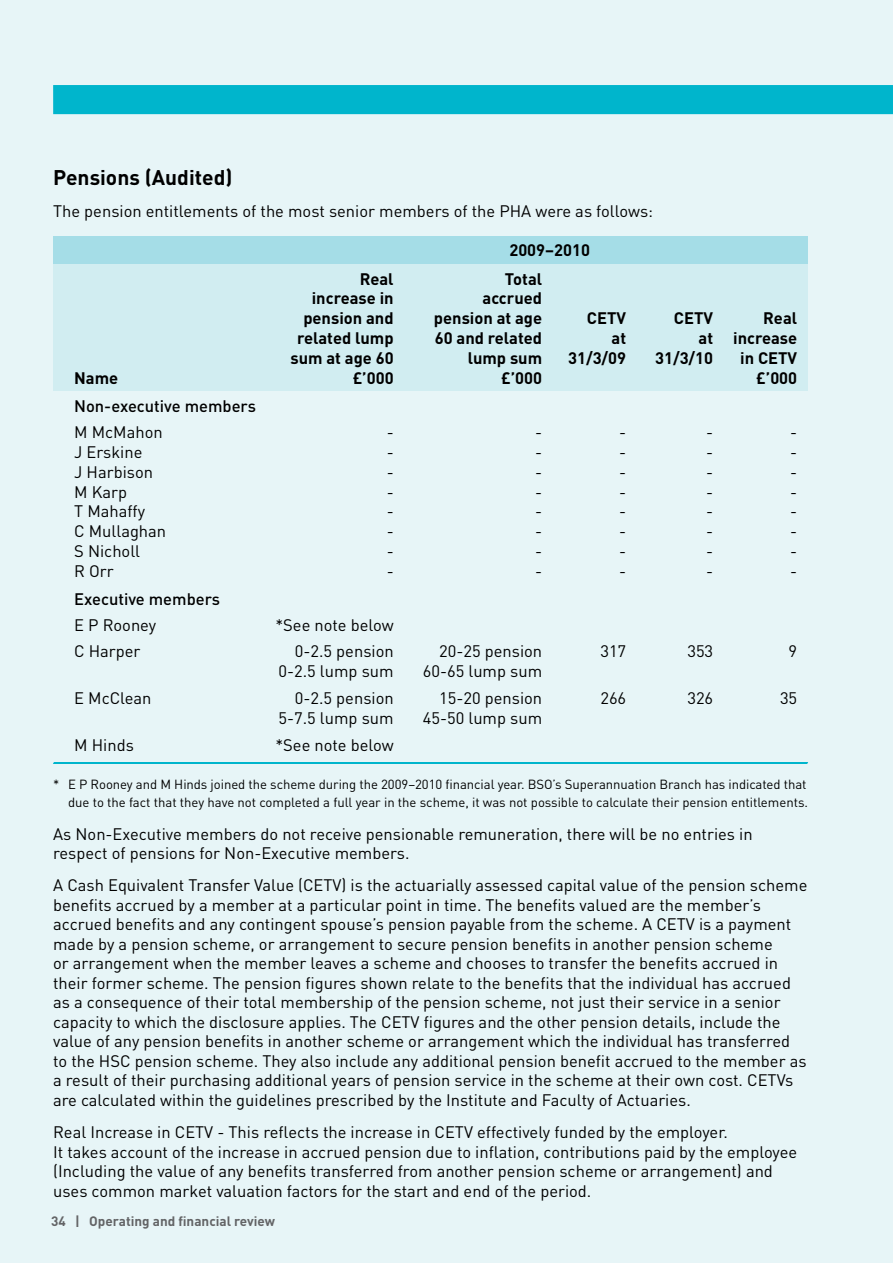
<style>
.page{position:relative;width:893px;height:1263px;background:#e7f5f7}
.page>*{position:absolute;margin:0;border:0;box-sizing:border-box;transform-origin:0 0}
.t1{font:700 21px "DIN";color:#000}
.t2{font:16.5px/19.5px "DIN";color:#000}
.t3{font:700 16.5px "DIN";color:#000}
.t4{font:500 16.5px "DIN";color:#000}
.t5{font:700 13.5px "DIN";color:#636466}
.t6{font:13.2px/18px "DIN";letter-spacing:-.005em;color:#000;text-align:right}
</style>
<div class="page">
<div style="left:53px;top:236px;width:755px;height:141px;background:#a5dde7"></div>
<div style="left:53px;top:264px;width:755px;height:127px;background:#d1edf1"></div>
<div style="left:53px;top:85px;width:840px;height:29px;background:#00b5cc"></div>
<hr style="left:53px;top:762px;width:755px;height:2px;background:#00b5cc">
<p class="t1" style="left:53px;top:163px;width:181px">Pensions (Audited)</p>
<p class="t2" style="left:53px;top:201px;width:601px">The pension entitlements of the most senior members of the PHA were as follows:</p>
<p class="t3" style="left:509px;top:240px;width:82px">2009–2010</p>
<p class="t3" style="left:360px;top:268px;width:36px">Real</p>
<p class="t3" style="left:505px;top:268px;width:39px">Total</p>
<p class="t3" style="left:312px;top:288px;width:83px">increase in</p>
<p class="t3" style="left:483px;top:288px;width:61px">accrued</p>
<p class="t3" style="left:303px;top:307px;width:92px">pension and</p>
<p class="t3" style="left:434px;top:307px;width:110px">pension at age</p>
<p class="t3" style="left:587px;top:307px;width:41px">CETV</p>
<p class="t3" style="left:674px;top:307px;width:41px">CETV</p>
<p class="t3" style="left:763px;top:307px;width:36px">Real</p>
<p class="t3" style="left:297px;top:327px;width:98px">related lump</p>
<p class="t3" style="left:435px;top:327px;width:109px">60 and related</p>
<p class="t3" style="left:612px;top:327px;width:16px">at</p>
<p class="t3" style="left:699px;top:327px;width:100px">at increase</p>
<p class="t3" style="left:290px;top:347px;width:105px">sum at age 60</p>
<p class="t3" style="left:468px;top:347px;width:76px">lump sum</p>
<p class="t3" style="left:568px;top:347px;width:60px">31/3/09</p>
<p class="t3" style="left:655px;top:347px;width:60px">31/3/10</p>
<p class="t3" style="left:740px;top:347px;width:59px">in CETV</p>
<p class="t3" style="left:74px;top:367px;width:46px">Name</p>
<p class="t3" style="left:353px;top:367px;width:42px">£’000</p>
<p class="t3" style="left:501px;top:367px;width:42px">£’000</p>
<p class="t3" style="left:756px;top:367px;width:42px">£’000</p>
<p class="t4" style="left:74px;top:395px;width:183px">Non-executive members</p>
<p class="t2" style="left:74px;top:422px;width:90px">M McMahon</p>
<p class="t2" style="left:387px;top:422px;width:9px">-</p>
<p class="t2" style="left:535px;top:422px;width:9px">-</p>
<p class="t2" style="left:619px;top:422px;width:9px">-</p>
<p class="t2" style="left:706px;top:422px;width:9px">-</p>
<p class="t2" style="left:790px;top:422px;width:9px">-</p>
<p class="t2" style="left:74px;top:442px;width:70px">J Erskine</p>
<p class="t2" style="left:387px;top:442px;width:9px">-</p>
<p class="t2" style="left:535px;top:442px;width:9px">-</p>
<p class="t2" style="left:619px;top:442px;width:9px">-</p>
<p class="t2" style="left:706px;top:442px;width:9px">-</p>
<p class="t2" style="left:790px;top:442px;width:9px">-</p>
<p class="t2" style="left:74px;top:462px;width:80px">J Harbison</p>
<p class="t2" style="left:387px;top:462px;width:9px">-</p>
<p class="t2" style="left:535px;top:462px;width:9px">-</p>
<p class="t2" style="left:619px;top:462px;width:9px">-</p>
<p class="t2" style="left:706px;top:462px;width:9px">-</p>
<p class="t2" style="left:790px;top:462px;width:9px">-</p>
<p class="t2" style="left:74px;top:481px;width:54px">M Karp</p>
<p class="t2" style="left:387px;top:481px;width:9px">-</p>
<p class="t2" style="left:535px;top:481px;width:9px">-</p>
<p class="t2" style="left:619px;top:481px;width:9px">-</p>
<p class="t2" style="left:706px;top:481px;width:9px">-</p>
<p class="t2" style="left:790px;top:481px;width:9px">-</p>
<p class="t2" style="left:74px;top:501px;width:72px">T Mahaffy</p>
<p class="t2" style="left:387px;top:501px;width:9px">-</p>
<p class="t2" style="left:535px;top:501px;width:9px">-</p>
<p class="t2" style="left:619px;top:501px;width:9px">-</p>
<p class="t2" style="left:706px;top:501px;width:9px">-</p>
<p class="t2" style="left:790px;top:501px;width:9px">-</p>
<p class="t2" style="left:74px;top:521px;width:94px">C Mullaghan</p>
<p class="t2" style="left:387px;top:521px;width:9px">-</p>
<p class="t2" style="left:535px;top:521px;width:9px">-</p>
<p class="t2" style="left:619px;top:521px;width:9px">-</p>
<p class="t2" style="left:706px;top:521px;width:9px">-</p>
<p class="t2" style="left:790px;top:521px;width:9px">-</p>
<p class="t2" style="left:74px;top:541px;width:67px">S Nicholl</p>
<p class="t2" style="left:387px;top:541px;width:9px">-</p>
<p class="t2" style="left:535px;top:541px;width:9px">-</p>
<p class="t2" style="left:619px;top:541px;width:9px">-</p>
<p class="t2" style="left:706px;top:541px;width:9px">-</p>
<p class="t2" style="left:790px;top:541px;width:9px">-</p>
<p class="t2" style="left:74px;top:561px;width:41px">R Orr</p>
<p class="t2" style="left:387px;top:561px;width:9px">-</p>
<p class="t2" style="left:535px;top:561px;width:9px">-</p>
<p class="t2" style="left:619px;top:561px;width:9px">-</p>
<p class="t2" style="left:706px;top:561px;width:9px">-</p>
<p class="t2" style="left:790px;top:561px;width:9px">-</p>
<p class="t4" style="left:74px;top:588px;width:147px">Executive members</p>
<p class="t2" style="left:74px;top:615px;width:84px">E P Rooney</p>
<p class="t2" style="left:275px;top:615px;width:120px">*See note below</p>
<p class="t2" style="left:74px;top:641px;width:68px">C Harper</p>
<p class="t2" style="left:295px;top:641px;width:100px">0-2.5 pension</p>
<p class="t2" style="left:439px;top:641px;width:104px">20-25 pension</p>
<p class="t2" style="left:600px;top:641px;width:27px">317</p>
<p class="t2" style="left:687px;top:641px;width:27px">353</p>
<p class="t2" style="left:789px;top:641px;width:10px">9</p>
<p class="t2" style="left:279px;top:661px;width:117px">0-2.5 lump sum</p>
<p class="t2" style="left:423px;top:661px;width:121px">60-65 lump sum</p>
<p class="t2" style="left:74px;top:688px;width:79px">E McClean</p>
<p class="t2" style="left:295px;top:688px;width:100px">0-2.5 pension</p>
<p class="t2" style="left:439px;top:688px;width:104px">15-20 pension</p>
<p class="t2" style="left:600px;top:688px;width:27px">266</p>
<p class="t2" style="left:687px;top:688px;width:27px">326</p>
<p class="t2" style="left:780px;top:688px;width:19px">35</p>
<p class="t2" style="left:279px;top:708px;width:117px">5-7.5 lump sum</p>
<p class="t2" style="left:423px;top:708px;width:121px">45-50 lump sum</p>
<p class="t2" style="left:74px;top:735px;width:61px">M Hinds</p>
<p class="t2" style="left:275px;top:735px;width:120px">*See note below</p>
<p class="t6" style="left:53px;top:775px;width:756px">* E P Rooney and M Hinds joined the scheme during the 2009–2010 financial year. BSO’s Superannuation Branch has indicated that due to the fact that they have not completed a full year in the scheme, it was not possible to calculate their pension entitlements.</p>
<p class="t2" style="left:53px;top:823px;width:701px">As Non-Executive members do not receive pensionable remuneration, there will be no entries in respect of pensions for Non-Executive members.</p>
<p class="t2" style="left:53px;top:875px;width:756px">A Cash Equivalent Transfer Value (CETV) is the actuarially assessed capital value of the pension scheme benefits accrued by a member at a particular point in time. The benefits valued are the member’s accrued benefits and any contingent spouse’s pension payable from the scheme. A CETV is a payment made by a pension scheme, or arrangement to secure pension benefits in another pension scheme<br>or arrangement when the member leaves a scheme and chooses to transfer the benefits accrued in their former scheme. The pension figures shown relate to the benefits that the individual has accrued as a consequence of their total membership of the pension scheme, not just their service in a senior capacity to which the disclosure applies. The CETV figures and the other pension details, include the value of any pension benefits in another scheme or arrangement which the individual has transferred to the HSC pension scheme. They also include any additional pension benefit accrued to the member as a result of their purchasing additional years of pension service in the scheme at their own cost. CETVs are calculated within the guidelines prescribed by the Institute and Faculty of Actuaries.</p>
<p class="t2" style="left:53px;top:1122px;width:746px">Real Increase in CETV - This reflects the increase in CETV effectively funded by the employer.<br>It takes account of the increase in accrued pension due to inflation, contributions paid by the employee (Including the value of any benefits transferred from another pension scheme or arrangement) and uses common market valuation factors for the start and end of the period.</p>
<p class="t5" style="left:51px;top:1213px;width:226px">34 | Operating and financial review</p>
</div>
